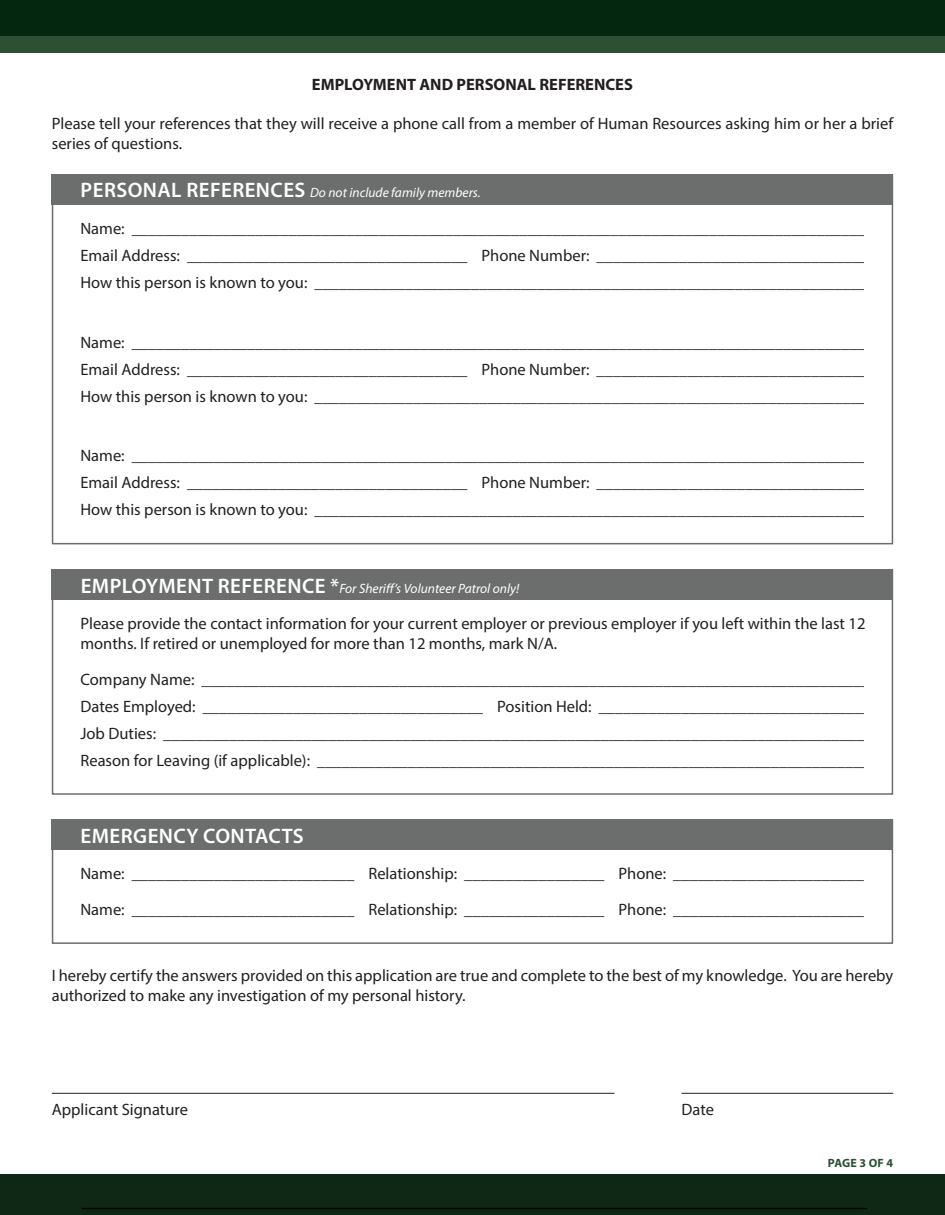
<style>
.page{position:relative;width:945px;height:1215px;background:#fff}
.page>*{position:absolute;margin:0;border:0;box-sizing:border-box;transform-origin:0 0}
.t1{font:600 21px "Myriad Pro";letter-spacing:.02em;color:#fff}
.t2{font:16.5px/19.8px "Myriad Pro";color:#231f20}
.t3{font:700 16.5px "Myriad Pro";color:#231f20}
.t4{font:italic 13.5px "Myriad Pro";color:#fff}
.t5{font:700 12px "Myriad Pro";letter-spacing:.005em;color:#2d5035}
.s1{font-weight:600;font-style:normal;font-size:21px}
</style>
<div class="page">
<div style="left:52px;top:174px;width:841px;height:31px;background:#6c6d6d"></div>
<div style="left:52px;top:174px;width:841px;height:370px;border:2px solid #6c6d6d"></div>
<div style="left:0;top:0;width:945px;height:36px;background:#03270f"></div>
<div style="left:0;top:1174px;width:945px;height:41px;background:#0f2815"></div>
<div style="left:0;top:36px;width:945px;height:16px;background:#2d5035"></div>
<div style="left:52px;top:569px;width:841px;height:31px;background:#6c6d6d"></div>
<div style="left:52px;top:569px;width:841px;height:226px;border:2px solid #6c6d6d"></div>
<hr style="left:81px;top:1208px;width:786px;height:1px;background:#040503">
<div style="left:52px;top:820px;width:841px;height:30px;background:#6c6d6d"></div>
<div style="left:52px;top:820px;width:841px;height:124px;border:2px solid #6c6d6d"></div>
<hr style="left:52px;top:1093px;width:563px;height:1px;background:#231f20">
<hr style="left:682px;top:1093px;width:211px;height:1px;background:#231f20">
<p class="t3" style="left:312px;top:73px;width:323px">EMPLOYMENT AND PERSONAL REFERENCES</p>
<p class="t2" style="left:52px;top:114px;width:843px">Please tell your references that they will receive a phone call from a member of Human Resources asking him or her a brief series of questions.</p>
<p class="t4" style="left:81px;top:184px;width:402px"><span class="s1">PERSONAL REFERENCES</span> Do not include family members.</p>
<p class="t2" style="left:80px;top:219px;width:787px">Name: _________________________________________________________________________________________</p>
<p class="t2" style="left:80px;top:246px;width:790px">Email Address: __________________________________ Phone Number: _________________________________</p>
<p class="t2" style="left:80px;top:273px;width:788px">How this person is known to you: ___________________________________________________________________</p>
<p class="t2" style="left:80px;top:332px;width:787px">Name: _________________________________________________________________________________________</p>
<p class="t2" style="left:80px;top:359px;width:790px">Email Address: __________________________________ Phone Number: _________________________________</p>
<p class="t2" style="left:80px;top:386px;width:788px">How this person is known to you: ___________________________________________________________________</p>
<p class="t2" style="left:80px;top:445px;width:787px">Name: _________________________________________________________________________________________</p>
<p class="t2" style="left:80px;top:472px;width:790px">Email Address: __________________________________ Phone Number: _________________________________</p>
<p class="t2" style="left:80px;top:499px;width:788px">How this person is known to you: ___________________________________________________________________</p>
<p class="t4" style="left:81px;top:580px;width:440px"><span class="s1">EMPLOYMENT REFERENCE *</span>For Sheriff’s Volunteer Patrol only!</p>
<p class="t2" style="left:80px;top:613px;width:787px">Please provide the contact information for your current employer or previous employer if you left within the last 12 months. If retired or unemployed for more than 12 months, mark N/A.</p>
<p class="t2" style="left:80px;top:669px;width:791px">Company Name: _________________________________________________________________________________</p>
<p class="t2" style="left:80px;top:696px;width:792px">Dates Employed: __________________________________ Position Held: _________________________________</p>
<p class="t2" style="left:80px;top:723px;width:794px">Job Duties: ______________________________________________________________________________________</p>
<p class="t2" style="left:80px;top:750px;width:791px">Reason for Leaving (if applicable): ___________________________________________________________________</p>
<p class="t1" style="left:81px;top:823px;width:225px">EMERGENCY CONTACTS</p>
<p class="t2" style="left:80px;top:864px;width:792px">Name: ___________________________ Relationship: _________________ Phone: ________________________</p>
<p class="t2" style="left:80px;top:900px;width:792px">Name: ___________________________ Relationship: _________________ Phone: ________________________</p>
<p class="t2" style="left:52px;top:965px;width:843px">I hereby certify the answers provided on this application are true and complete to the best of my knowledge. You are hereby authorized to make any investigation of my personal history.</p>
<p class="t2" style="left:52px;top:1099px;width:138px">Applicant Signature</p>
<p class="t2" style="left:682px;top:1099px;width:34px">Date</p>
<p class="t5" style="left:828px;top:1155px;width:67px">PAGE 3 OF 4</p>
</div>
